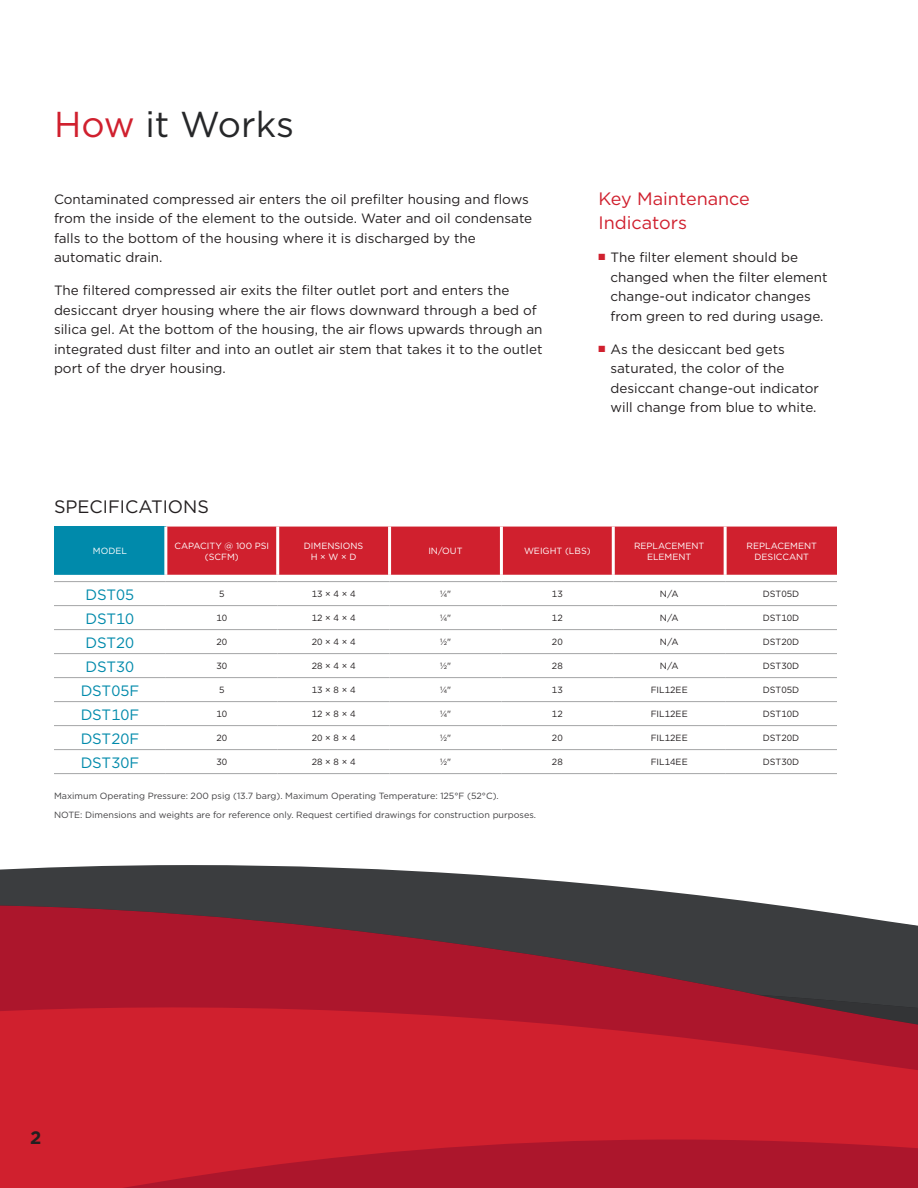
<style>
.page{position:relative;width:918px;height:1188px;background:#fff}
.page>*{position:absolute;margin:0;border:0;box-sizing:border-box;transform-origin:0 0}
.t1{font:36px "Gotham";color:#262729}
.t2{font:18px/24px "Gotham";color:#d0202e}
.t3{font:18px "Gotham";color:#231f20}
.t4{font:700 18px "Gotham";color:#231f20}
.t5{font:15px "Gotham";color:#008aab}
.t6{font:13.5px/19.5px "Gotham";color:#231f20}
.t7{font:9px "Gotham";color:#231f20}
.t8{font:9px/18.8px "Gotham";color:#414042}
.t9{font:9px/10.5px "Gotham";color:#fff;text-align:center}
.s1{color:#d0202e}
</style>
<div class="page">
<svg style="left:54px;top:527px;width:783px;height:48px;background:#b03142"></svg>
<hr style="left:54px;top:605px;width:112px;height:1px;background:#a4a5a6">
<hr style="left:166px;top:605px;width:112px;height:1px;background:#a4a5a6">
<hr style="left:278px;top:605px;width:112px;height:1px;background:#a4a5a6">
<hr style="left:390px;top:605px;width:111px;height:1px;background:#a4a5a6">
<hr style="left:501px;top:605px;width:112px;height:1px;background:#a4a5a6">
<hr style="left:613px;top:605px;width:112px;height:1px;background:#a4a5a6">
<hr style="left:725px;top:605px;width:112px;height:1px;background:#a4a5a6">
<hr style="left:54px;top:629px;width:112px;height:1px;background:#a4a5a6">
<hr style="left:166px;top:629px;width:112px;height:1px;background:#a4a5a6">
<hr style="left:278px;top:629px;width:112px;height:1px;background:#a4a5a6">
<hr style="left:390px;top:629px;width:111px;height:1px;background:#a4a5a6">
<hr style="left:501px;top:629px;width:112px;height:1px;background:#a4a5a6">
<hr style="left:613px;top:629px;width:112px;height:1px;background:#a4a5a6">
<hr style="left:725px;top:629px;width:112px;height:1px;background:#a4a5a6">
<hr style="left:54px;top:653px;width:112px;height:1px;background:#a4a5a6">
<hr style="left:166px;top:653px;width:112px;height:1px;background:#a4a5a6">
<hr style="left:278px;top:653px;width:112px;height:1px;background:#a4a5a6">
<hr style="left:390px;top:653px;width:111px;height:1px;background:#a4a5a6">
<hr style="left:501px;top:653px;width:112px;height:1px;background:#a4a5a6">
<hr style="left:613px;top:653px;width:112px;height:1px;background:#a4a5a6">
<hr style="left:725px;top:653px;width:112px;height:1px;background:#a4a5a6">
<hr style="left:54px;top:677px;width:112px;height:1px;background:#a4a5a6">
<hr style="left:166px;top:677px;width:112px;height:1px;background:#a4a5a6">
<hr style="left:278px;top:677px;width:112px;height:1px;background:#a4a5a6">
<hr style="left:390px;top:677px;width:111px;height:1px;background:#a4a5a6">
<hr style="left:501px;top:677px;width:112px;height:1px;background:#a4a5a6">
<hr style="left:613px;top:677px;width:112px;height:1px;background:#a4a5a6">
<hr style="left:725px;top:677px;width:112px;height:1px;background:#a4a5a6">
<hr style="left:54px;top:701px;width:112px;height:1px;background:#a4a5a6">
<hr style="left:166px;top:701px;width:112px;height:1px;background:#a4a5a6">
<hr style="left:278px;top:701px;width:112px;height:1px;background:#a4a5a6">
<hr style="left:390px;top:701px;width:111px;height:1px;background:#a4a5a6">
<hr style="left:501px;top:701px;width:112px;height:1px;background:#a4a5a6">
<hr style="left:613px;top:701px;width:112px;height:1px;background:#a4a5a6">
<hr style="left:725px;top:701px;width:112px;height:1px;background:#a4a5a6">
<hr style="left:54px;top:725px;width:112px;height:1px;background:#a4a5a6">
<hr style="left:166px;top:725px;width:112px;height:1px;background:#a4a5a6">
<hr style="left:278px;top:725px;width:112px;height:1px;background:#a4a5a6">
<hr style="left:390px;top:725px;width:111px;height:1px;background:#a4a5a6">
<hr style="left:501px;top:725px;width:112px;height:1px;background:#a4a5a6">
<hr style="left:613px;top:725px;width:112px;height:1px;background:#a4a5a6">
<hr style="left:725px;top:725px;width:112px;height:1px;background:#a4a5a6">
<hr style="left:54px;top:749px;width:112px;height:1px;background:#a4a5a6">
<hr style="left:166px;top:749px;width:112px;height:1px;background:#a4a5a6">
<hr style="left:278px;top:749px;width:112px;height:1px;background:#a4a5a6">
<hr style="left:390px;top:749px;width:111px;height:1px;background:#a4a5a6">
<hr style="left:501px;top:749px;width:112px;height:1px;background:#a4a5a6">
<hr style="left:613px;top:749px;width:112px;height:1px;background:#a4a5a6">
<hr style="left:725px;top:749px;width:112px;height:1px;background:#a4a5a6">
<hr style="left:54px;top:773px;width:112px;height:1px;background:#a4a5a6">
<hr style="left:166px;top:773px;width:112px;height:1px;background:#a4a5a6">
<hr style="left:278px;top:773px;width:112px;height:1px;background:#a4a5a6">
<hr style="left:390px;top:773px;width:111px;height:1px;background:#a4a5a6">
<hr style="left:501px;top:773px;width:112px;height:1px;background:#a4a5a6">
<hr style="left:613px;top:773px;width:112px;height:1px;background:#a4a5a6">
<hr style="left:725px;top:773px;width:112px;height:1px;background:#a4a5a6">
<hr style="left:276px;top:527px;width:3px;height:48px;background:#fff">
<hr style="left:388px;top:527px;width:3px;height:48px;background:#fff">
<hr style="left:54px;top:581px;width:112px;height:1px;background:#a4a5a6">
<hr style="left:166px;top:581px;width:112px;height:1px;background:#a4a5a6">
<hr style="left:278px;top:581px;width:112px;height:1px;background:#a4a5a6">
<hr style="left:390px;top:581px;width:111px;height:1px;background:#a4a5a6">
<hr style="left:501px;top:581px;width:112px;height:1px;background:#a4a5a6">
<hr style="left:613px;top:581px;width:112px;height:1px;background:#a4a5a6">
<hr style="left:725px;top:581px;width:112px;height:1px;background:#a4a5a6">
<hr style="left:724px;top:527px;width:3px;height:48px;background:#fff">
<hr style="left:164px;top:527px;width:3px;height:48px;background:#fff">
<hr style="left:500px;top:527px;width:3px;height:48px;background:#fff">
<hr style="left:612px;top:527px;width:3px;height:48px;background:#fff">
<svg style="left:0;top:865px;width:775px;height:40px;fill:#3b3d3f"></svg>
<svg style="left:0;top:905px;width:918px;height:97px;background:#7a2b37"></svg>
<svg style="left:0;top:1002px;width:918px;height:186px;background:#c41d2d"></svg>
<h1 class="t1" style="left:54px;top:101px;width:242px"><span class="s1">How</span> it Works</h1>
<p class="t6" style="left:54px;top:189px;width:480px">Contaminated compressed air enters the oil prefilter housing and flows from the inside of the element to the outside. Water and oil condensate falls to the bottom of the housing where it is discharged by the automatic drain.</p>
<p class="t6" style="left:54px;top:280px;width:490px">The filtered compressed air exits the filter outlet port and enters the desiccant dryer housing where the air flows downward through a bed of silica gel. At the bottom of the housing, the air flows upwards through an integrated dust filter and into an outlet air stem that takes it to the outlet port of the dryer housing.</p>
<h2 class="t2" style="left:598px;top:187px;width:153px">Key Maintenance<br>Indicators</h2>
<p class="t6" style="left:610px;top:248px;width:219px;text-indent:-12px"><span class="s1">■</span> The filter element should be changed when the filter element change-out indicator changes from green to red during usage.</p>
<p class="t6" style="left:610px;top:339px;width:210px;text-indent:-12px"><span class="s1">■</span> As the desiccant bed gets saturated, the color of the desiccant change-out indicator will change from blue to white.</p>
<h2 class="t3" style="left:54px;top:495px;width:156px">SPECIFICATIONS</h2>
<p class="t9" style="left:93px;top:546px;width:36px">MODEL</p>
<p class="t9" style="left:174px;top:540px;width:96px">CAPACITY @ 100 PSI (SCFM)</p>
<p class="t9" style="left:304px;top:540px;width:61px">DIMENSIONS<br>H × W × D</p>
<p class="t9" style="left:428px;top:546px;width:36px">IN/OUT</p>
<p class="t9" style="left:524px;top:546px;width:68px">WEIGHT (LBS)</p>
<p class="t9" style="left:634px;top:540px;width:72px">REPLACEMENT<br>ELEMENT</p>
<p class="t9" style="left:747px;top:540px;width:72px">REPLACEMENT<br>DESICCANT</p>
<p class="t5" style="left:86px;top:585px;width:50px">DST05</p>
<p class="t7" style="left:219px;top:588px;width:7px">5</p>
<p class="t7" style="left:312px;top:588px;width:45px">13 × 4 × 4</p>
<p class="t7" style="left:440px;top:588px;width:13px">¼"</p>
<p class="t7" style="left:552px;top:588px;width:12px">13</p>
<p class="t7" style="left:660px;top:588px;width:20px">N/A</p>
<p class="t7" style="left:763px;top:588px;width:38px">DST05D</p>
<p class="t5" style="left:86px;top:609px;width:50px">DST10</p>
<p class="t7" style="left:216px;top:612px;width:12px">10</p>
<p class="t7" style="left:312px;top:612px;width:45px">12 × 4 × 4</p>
<p class="t7" style="left:440px;top:612px;width:13px">¼"</p>
<p class="t7" style="left:552px;top:612px;width:12px">12</p>
<p class="t7" style="left:660px;top:612px;width:20px">N/A</p>
<p class="t7" style="left:763px;top:612px;width:38px">DST10D</p>
<p class="t5" style="left:86px;top:633px;width:50px">DST20</p>
<p class="t7" style="left:216px;top:636px;width:12px">20</p>
<p class="t7" style="left:312px;top:636px;width:45px">20 × 4 × 4</p>
<p class="t7" style="left:440px;top:636px;width:13px">½"</p>
<p class="t7" style="left:552px;top:636px;width:12px">20</p>
<p class="t7" style="left:660px;top:636px;width:20px">N/A</p>
<p class="t7" style="left:763px;top:636px;width:38px">DST20D</p>
<p class="t5" style="left:86px;top:657px;width:50px">DST30</p>
<p class="t7" style="left:216px;top:660px;width:12px">30</p>
<p class="t7" style="left:312px;top:660px;width:45px">28 × 4 × 4</p>
<p class="t7" style="left:440px;top:660px;width:13px">½"</p>
<p class="t7" style="left:552px;top:660px;width:12px">28</p>
<p class="t7" style="left:660px;top:660px;width:20px">N/A</p>
<p class="t7" style="left:763px;top:660px;width:38px">DST30D</p>
<p class="t5" style="left:81px;top:681px;width:60px">DST05F</p>
<p class="t7" style="left:219px;top:684px;width:7px">5</p>
<p class="t7" style="left:312px;top:684px;width:45px">13 × 8 × 4</p>
<p class="t7" style="left:440px;top:684px;width:13px">¼"</p>
<p class="t7" style="left:552px;top:684px;width:12px">13</p>
<p class="t7" style="left:651px;top:684px;width:38px">FIL12EE</p>
<p class="t7" style="left:763px;top:684px;width:38px">DST05D</p>
<p class="t5" style="left:81px;top:705px;width:60px">DST10F</p>
<p class="t7" style="left:216px;top:708px;width:12px">10</p>
<p class="t7" style="left:312px;top:708px;width:45px">12 × 8 × 4</p>
<p class="t7" style="left:440px;top:708px;width:13px">¼"</p>
<p class="t7" style="left:552px;top:708px;width:12px">12</p>
<p class="t7" style="left:651px;top:708px;width:38px">FIL12EE</p>
<p class="t7" style="left:763px;top:708px;width:38px">DST10D</p>
<p class="t5" style="left:81px;top:729px;width:60px">DST20F</p>
<p class="t7" style="left:216px;top:732px;width:12px">20</p>
<p class="t7" style="left:312px;top:732px;width:45px">20 × 8 × 4</p>
<p class="t7" style="left:440px;top:732px;width:13px">½"</p>
<p class="t7" style="left:552px;top:732px;width:12px">20</p>
<p class="t7" style="left:651px;top:732px;width:38px">FIL12EE</p>
<p class="t7" style="left:763px;top:732px;width:38px">DST20D</p>
<p class="t5" style="left:81px;top:753px;width:60px">DST30F</p>
<p class="t7" style="left:216px;top:756px;width:12px">30</p>
<p class="t7" style="left:312px;top:756px;width:45px">28 × 8 × 4</p>
<p class="t7" style="left:440px;top:756px;width:13px">½"</p>
<p class="t7" style="left:552px;top:756px;width:12px">28</p>
<p class="t7" style="left:651px;top:756px;width:38px">FIL14EE</p>
<p class="t7" style="left:763px;top:756px;width:38px">DST30D</p>
<p class="t8" style="left:54px;top:787px;width:484px">Maximum Operating Pressure: 200 psig (13.7 barg). Maximum Operating Temperature: 125°F (52°C).<br>NOTE: Dimensions and weights are for reference only. Request certified drawings for construction purposes.</p>
<h2 class="t4" style="left:30px;top:1126px;width:13px">2</h2>
</div>
